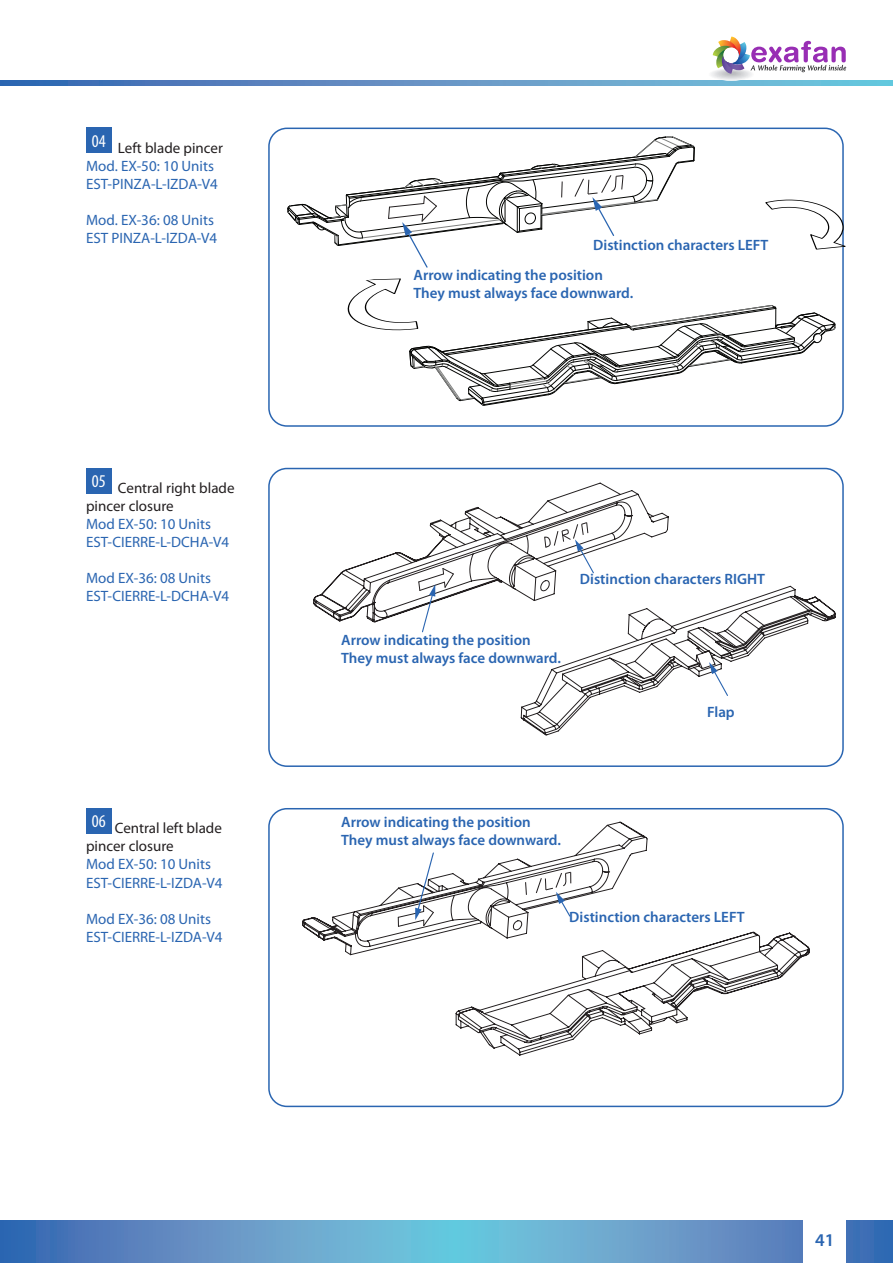
<style>
.page{position:relative;width:893px;height:1263px;background:#fff}
.page>*{position:absolute;margin:0;border:0;box-sizing:border-box;transform-origin:0 0}
._01__Notas_dentro_de{font:condensed 18px "Myriad Pro";color:#fff}
.t1{font:600 18px "Myriad Pro";color:#2a65b1}
._01__Notas_dentro_de-2{font:600 15px "Myriad Pro";color:#2a65b1}
._01__Notas_dentro_de-3{font:15px "Myriad Pro";color:#2a65b1}
._01__Notas_dentro_de-4{font:15px/18px "Myriad Pro";color:#231f20}
</style>
<div class="page">
<svg style="left:1px;top:1220px;width:892px;height:43px;background:#609ac8"></svg>
<svg style="left:1px;top:81px;width:892px;height:4px;background:#5e96c6"></svg>
<div style="left:804px;top:1218px;width:42px;height:45px;background:#fff"></div>
<hr style="left:0;top:1220px;width:1px;height:43px;background:#2a65b1">
<div style="left:709px;top:69px;width:44px;height:11px;background:#fafafa;border-radius:50%"></div>
<div style="left:710px;top:69px;width:43px;height:11px;background:#fafafa;border-radius:50%"></div>
<div style="left:711px;top:69px;width:41px;height:11px;background:#f2f3f4;border-radius:50%"></div>
<div style="left:713px;top:69px;width:37px;height:10px;background:#eeeeef;border-radius:50%"></div>
<div style="left:714px;top:70px;width:35px;height:9px;background:#e9eaeb;border-radius:50%"></div>
<div style="left:715px;top:70px;width:33px;height:8px;background:#e4e5e7;border-radius:50%"></div>
<div style="left:715px;top:70px;width:32px;height:8px;background:#e4e5e7;border-radius:50%"></div>
<div style="left:716px;top:70px;width:30px;height:8px;background:#e0e1e3;border-radius:50%"></div>
<div style="left:717px;top:70px;width:29px;height:8px;background:#e0e1e3;border-radius:50%"></div>
<div style="left:718px;top:70px;width:27px;height:8px;background:#dcdddf;border-radius:50%"></div>
<div style="left:719px;top:71px;width:24px;height:6px;background:#d8d9db;border-radius:50%"></div>
<div style="left:721px;top:71px;width:21px;height:6px;background:#d4d5d7;border-radius:50%"></div>
<div style="left:723px;top:71px;width:17px;height:5px;background:#cbccce;border-radius:50%"></div>
<svg style="left:713px;top:37px;width:133px;height:38px"></svg>
<div style="left:86px;top:128px;width:26px;height:25px;background:#2a65b1"></div>
<div style="left:268px;top:128px;width:576px;height:299px;border:2px solid #2a65b1;border-radius:18px"></div>
<div style="left:86px;top:468px;width:26px;height:25px;background:#2a65b1"></div>
<svg style="left:313px;top:483px;width:356px;height:139px"></svg>
<svg style="left:521px;top:586px;width:315px;height:149px"></svg>
<svg style="left:418px;top:568px;width:36px;height:65px"></svg>
<svg style="left:544px;top:522px;width:51px;height:52px"></svg>
<svg style="left:709px;top:662px;width:20px;height:35px"></svg>
<div style="left:268px;top:468px;width:576px;height:299px;border:2px solid #2a65b1;border-radius:18px"></div>
<div style="left:86px;top:808px;width:26px;height:25px;background:#2a65b1"></div>
<svg style="left:456px;top:932px;width:354px;height:123px"></svg>
<svg style="left:302px;top:822px;width:346px;height:133px"></svg>
<svg style="left:398px;top:852px;width:37px;height:75px"></svg>
<svg style="left:536px;top:871px;width:35px;height:46px"></svg>
<div style="left:268px;top:808px;width:576px;height:299px;border:2px solid #2a65b1;border-radius:18px"></div>
<svg style="left:287px;top:137px;width:559px;height:269px"></svg>
<p class="_01__Notas_dentro_de" style="left:92px;top:130px;width:15px">04</p>
<p class="_01__Notas_dentro_de-4" style="left:118px;top:139px;width:106px">Left blade pincer</p>
<p class="_01__Notas_dentro_de-3" style="left:86px;top:157px;width:129px">Mod. EX-50: 10 Units</p>
<p class="_01__Notas_dentro_de-3" style="left:86px;top:175px;width:133px">EST-PINZA-L-IZDA-V4</p>
<p class="_01__Notas_dentro_de-3" style="left:86px;top:211px;width:129px">Mod. EX-36: 08 Units</p>
<p class="_01__Notas_dentro_de-3" style="left:86px;top:229px;width:133px">EST PINZA-L-IZDA-V4</p>
<p class="_01__Notas_dentro_de" style="left:92px;top:470px;width:15px">05</p>
<p class="_01__Notas_dentro_de-4" style="left:86px;top:479px;width:150px;text-indent:32px">Central right blade pincer closure</p>
<p class="_01__Notas_dentro_de-3" style="left:86px;top:515px;width:126px">Mod EX-50: 10 Units</p>
<p class="_01__Notas_dentro_de-3" style="left:86px;top:533px;width:145px">EST-CIERRE-L-DCHA-V4</p>
<p class="_01__Notas_dentro_de-3" style="left:86px;top:569px;width:126px">Mod EX-36: 08 Units</p>
<p class="_01__Notas_dentro_de-3" style="left:86px;top:587px;width:145px">EST-CIERRE-L-DCHA-V4</p>
<p class="_01__Notas_dentro_de" style="left:92px;top:811px;width:15px">06</p>
<p class="_01__Notas_dentro_de-4" style="left:86px;top:819px;width:137px;text-indent:29px">Central left blade pincer closure</p>
<p class="_01__Notas_dentro_de-3" style="left:86px;top:855px;width:126px">Mod EX-50: 10 Units</p>
<p class="_01__Notas_dentro_de-3" style="left:86px;top:873px;width:138px">EST-CIERRE-L-IZDA-V4</p>
<p class="_01__Notas_dentro_de-3" style="left:86px;top:909px;width:126px">Mod EX-36: 08 Units</p>
<p class="_01__Notas_dentro_de-3" style="left:86px;top:927px;width:138px">EST-CIERRE-L-IZDA-V4</p>
<p class="_01__Notas_dentro_de-2" style="left:593px;top:236px;width:177px">Distinction characters LEFT</p>
<p class="_01__Notas_dentro_de-2" style="left:414px;top:265px;width:191px">Arrow indicating the position</p>
<p class="_01__Notas_dentro_de-2" style="left:414px;top:283px;width:221px">They must always face downward.</p>
<p class="_01__Notas_dentro_de-2" style="left:341px;top:630px;width:191px">Arrow indicating the position</p>
<p class="_01__Notas_dentro_de-2" style="left:341px;top:648px;width:221px">They must always face downward.</p>
<p class="_01__Notas_dentro_de-2" style="left:580px;top:570px;width:187px">Distinction characters RIGHT</p>
<p class="_01__Notas_dentro_de-2" style="left:707px;top:702px;width:29px">Flap</p>
<p class="_01__Notas_dentro_de-2" style="left:341px;top:813px;width:191px">Arrow indicating the position</p>
<p class="_01__Notas_dentro_de-2" style="left:341px;top:831px;width:221px">They must always face downward.</p>
<p class="_01__Notas_dentro_de-2" style="left:569px;top:907px;width:177px">Distinction characters LEFT</p>
<p class="t1" style="left:815px;top:1229px;width:21px">41</p>
</div>
